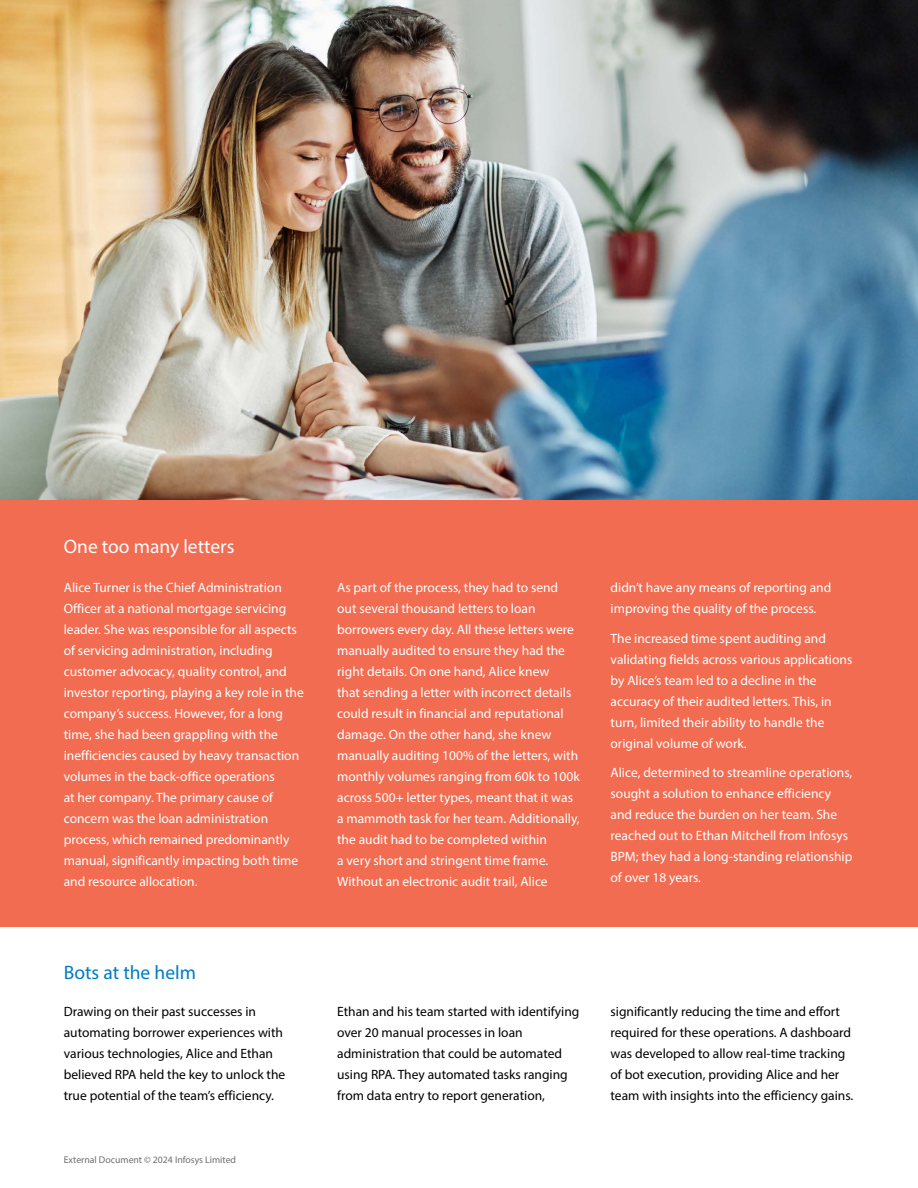
<style>
.page{position:relative;width:918px;height:1188px;background:#fff}
.page>*{position:absolute;margin:0;border:0;box-sizing:border-box;transform-origin:0 0}
.t1{font:19.5px "Myriad Pro";color:#fff}
.t2{font:19.5px "Myriad Pro";color:#007cc3}
.t3{font:13.5px/21px "Myriad Pro";color:#fff}
.t4{font:13.5px/21px "Myriad Pro";color:#000}
.t5{font:9.75px "Myriad Pro";color:#6d6e71}
</style>
<div class="page">
<div style="left:0;top:496px;width:918px;height:431px;background:#f16c51"></div>
<img style="left:0;top:0;width:918px;height:500px">
<h1 class="t1" style="left:64px;top:535px;width:172px">One too many letters</h1>
<p class="t3" style="left:64px;top:577px;width:242px">Alice Turner is the Chief Administration Officer at a national mortgage servicing leader. She was responsible for all aspects of servicing administration, including customer advocacy, quality control, and investor reporting, playing a key role in the company’s success. However, for a long time, she had been grappling with the inefficiencies caused by heavy transaction volumes in the back-office operations<br>at her company. The primary cause of concern was the loan administration process, which remained predominantly manual, significantly impacting both time and resource allocation.</p>
<p class="t3" style="left:337px;top:577px;width:244px">As part of the process, they had to send out several thousand letters to loan borrowers every day. All these letters were manually audited to ensure they had the right details. On one hand, Alice knew<br>that sending a letter with incorrect details could result in financial and reputational damage. On the other hand, she knew manually auditing 100% of the letters, with monthly volumes ranging from 60k to 100k across 500+ letter types, meant that it was a mammoth task for her team. Additionally, the audit had to be completed within<br>a very short and stringent time frame.<br>Without an electronic audit trail, Alice</p>
<p class="t3" style="left:611px;top:577px;width:222px">didn’t have any means of reporting and improving the quality of the process.</p>
<p class="t3" style="left:611px;top:627px;width:243px">The increased time spent auditing and validating fields across various applications by Alice’s team led to a decline in the accuracy of their audited letters. This, in turn, limited their ability to handle the original volume of work.</p>
<p class="t3" style="left:611px;top:762px;width:243px">Alice, determined to streamline operations, sought a solution to enhance efficiency and reduce the burden on her team. She reached out to Ethan Mitchell from Infosys BPM; they had a long-standing relationship of over 18 years.</p>
<h1 class="t2" style="left:64px;top:960px;width:134px">Bots at the helm</h1>
<p class="t4" style="left:64px;top:1001px;width:223px">Drawing on their past successes in automating borrower experiences with various technologies, Alice and Ethan believed RPA held the key to unlock the true potential of the team’s efficiency.</p>
<p class="t4" style="left:337px;top:1001px;width:244px">Ethan and his team started with identifying over 20 manual processes in loan administration that could be automated using RPA. They automated tasks ranging from data entry to report generation,</p>
<p class="t4" style="left:611px;top:1001px;width:244px">significantly reducing the time and effort required for these operations. A dashboard was developed to allow real-time tracking of bot execution, providing Alice and her team with insights into the efficiency gains.</p>
<p class="t5" style="left:64px;top:1154px;width:174px">External Document © 2024 Infosys Limited</p>
</div>
